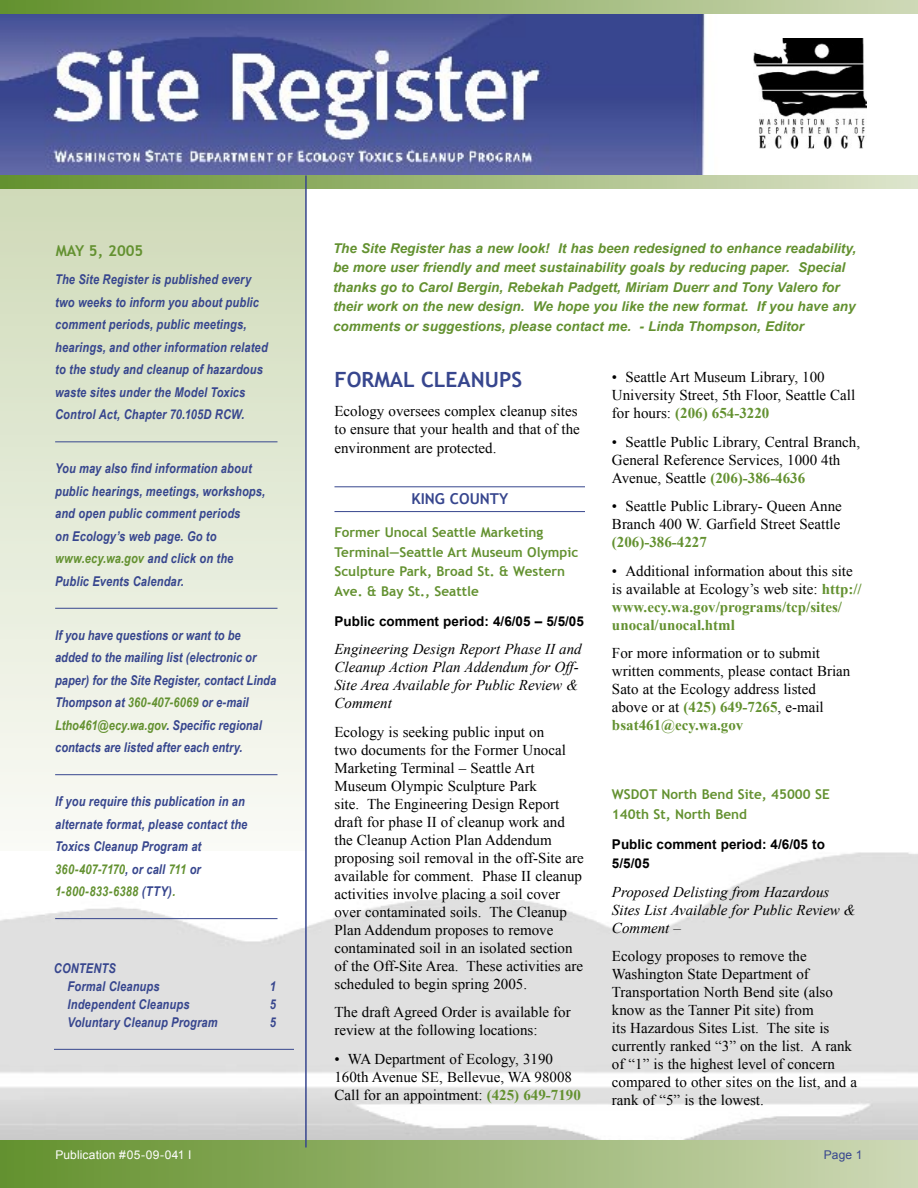
<style>
.page{position:relative;width:918px;height:1188px;background:#fff}
.page>*{position:absolute;margin:0;border:0;box-sizing:border-box;transform-origin:0 0}
.HEADERS{font:700 21px "Trebuchet MS";color:#37468e}
.BODY_COPY{font:15px/18px "Times New Roman";color:#000}
.Bullets{font:15px/18px "Times New Roman";color:#000}
.BODY_COPY-2{font:italic 15px/18px "Times New Roman";color:#000}
.County_Subhead{font:700 15px "Trebuchet MS";color:#37468e}
.Publication_DATE{font:700 15px "Trebuchet MS";color:#639130}
.TEST_SIDE_BAR_LEAD{font:italic 700 13.5px/22.5px "Arial Narrow";letter-spacing:.01em;color:#37468e}
.t1{font:italic 700 13.5px/19.5px "Arial";color:#639130}
.County_Name_Add_BLUE{font:700 13.5px/19.5px "Trebuchet MS";color:#639130}
.Public_Comment{font:700 13.5px/19.5px "Arial";color:#000}
.PUB___Pg__s{font:12px "Arial";letter-spacing:.01em;color:#fff}
.PUB___Pg__s-2{font:12px "Arial";color:#37468e}
.s1{color:#639130}
.s2{font-weight:700;color:#639130}
</style>
<div class="page">
<img style="left:0;top:14px;width:918px;height:162px">
<svg style="left:0;top:189px;width:305px;height:642px;background:#e3e9d6"></svg>
<img style="left:0;top:852px;width:918px;height:289px">
<div style="left:0;top:1141px;width:918px;height:47px;background:linear-gradient(to right,#62902c,#cdd8b5)"></div>
<svg style="left:0;top:176px;width:918px;height:13px;background:#9fb97a"></svg>
<svg style="left:0;top:0;width:918px;height:14px;background:#97b370"></svg>
<img style="left:754px;top:39px;width:112px;height:110px">
<hr style="left:305px;top:176px;width:2px;height:972px;background:#37468e">
<hr style="left:334px;top:486px;width:251px;height:1px;background:#37468e">
<hr style="left:334px;top:511px;width:251px;height:1px;background:#37468e">
<hr style="left:55px;top:441px;width:222px;height:1px;background:#37468e">
<hr style="left:55px;top:608px;width:222px;height:1px;background:#37468e">
<hr style="left:55px;top:774px;width:222px;height:1px;background:#37468e">
<hr style="left:55px;top:918px;width:222px;height:1px;background:#37468e">
<hr style="left:54px;top:1049px;width:240px;height:1px;background:#37468e">
<p class="Publication_DATE" style="left:56px;top:241px;width:89px">MAY 5, 2005</p>
<p class="TEST_SIDE_BAR_LEAD" style="left:55px;top:268px;width:214px">The Site Register is published every two weeks to inform you about public comment periods, public meetings, hearings, and other information related to the study and cleanup of hazardous waste sites under the Model Toxics Control Act, Chapter 70.105D RCW.</p>
<p class="TEST_SIDE_BAR_LEAD" style="left:55px;top:457px;width:212px">You may also find information about public hearings, meetings, workshops, and open public comment periods<br>on Ecology’s web page. Go to <span class="s1">www.ecy.wa.gov</span> and click on the<br>Public Events Calendar.</p>
<p class="TEST_SIDE_BAR_LEAD" style="left:55px;top:623px;width:223px">If you have questions or want to be added to the mailing list (electronic or paper) for the Site Register, contact Linda Thompson at <span class="s1">360-407-6069</span> or e-mail <span class="s1">Ltho461@ecy.wa.gov</span>. Specific regional contacts are listed after each entry.</p>
<p class="TEST_SIDE_BAR_LEAD" style="left:55px;top:789px;width:194px">If you require this publication in an alternate format, please contact the<br>Toxics Cleanup Program at<br><span class="s1">360-407-7170</span>, or call <span class="s1">711</span> or<br><span class="s1">1-800-833-6388</span> (TTY)<span class="s1">.</span></p>
<p class="TEST_SIDE_BAR_LEAD" style="left:67px;top:958px;width:94px;line-height:18px;text-indent:-14px">CONTENTS<br>Formal Cleanups</p>
<p class="TEST_SIDE_BAR_LEAD" style="left:270px;top:974px;width:8px">1</p>
<p class="TEST_SIDE_BAR_LEAD" style="left:67px;top:992px;width:124px">Independent Cleanups</p>
<p class="TEST_SIDE_BAR_LEAD" style="left:270px;top:992px;width:8px">5</p>
<p class="TEST_SIDE_BAR_LEAD" style="left:67px;top:1010px;width:152px">Voluntary Cleanup Program</p>
<p class="TEST_SIDE_BAR_LEAD" style="left:270px;top:1010px;width:8px">5</p>
<p class="t1" style="left:333px;top:239px;width:525px">The Site Register has a new look! It has been redesigned to enhance readability, be more user friendly and meet sustainability goals by reducing paper. Special thanks go to Carol Bergin, Rebekah Padgett, Miriam Duerr and Tony Valero for their work on the new design. We hope you like the new format. If you have any comments or suggestions, please contact me. - Linda Thompson, Editor</p>
<p class="HEADERS" style="left:334px;top:367px;width:189px">FORMAL CLEANUPS</p>
<p class="BODY_COPY" style="left:334px;top:402px;width:247px">Ecology oversees complex cleanup sites to ensure that your health and that of the</p>
<p class="BODY_COPY" style="left:334px;top:439px;width:163px">environment are protected.</p>
<p class="County_Subhead" style="left:412px;top:490px;width:98px">KING COUNTY</p>
<p class="County_Name_Add_BLUE" style="left:334px;top:523px;width:245px">Former Unocal Seattle Marketing<br>Terminal—Seattle Art Museum Olympic<br>Sculpture Park, Broad St. &amp; Western<br>Ave. &amp; Bay St., Seattle</p>
<p class="Public_Comment" style="left:334px;top:612px;width:251px">Public comment period: 4/6/05 – 5/5/05</p>
<p class="BODY_COPY-2" style="left:334px;top:640px;width:249px">Engineering Design Report Phase II and<br>Cleanup Action Plan Addendum for Off-<br>Site Area Available for Public Review &amp;<br>Comment</p>
<p class="BODY_COPY" style="left:334px;top:722px;width:251px">Ecology is seeking public input on<br>two documents for the Former Unocal Marketing Terminal – Seattle Art Museum Olympic Sculpture Park<br>site. The Engineering Design Report draft for phase II of cleanup work and the Cleanup Action Plan Addendum proposing soil removal in the off-Site are available for comment. Phase II cleanup activities involve placing a soil cover over contaminated soils. The Cleanup Plan Addendum proposes to remove contaminated soil in an isolated section of the Off-Site Area. These activities are scheduled to begin spring 2005.</p>
<p class="BODY_COPY" style="left:334px;top:1003px;width:238px">The draft Agreed Order is available for review at the following locations:</p>
<p class="Bullets" style="left:334px;top:1049px;width:248px">• WA Department of Ecology, 3190<br>160th Avenue SE, Bellevue, WA 98008<br>Call for an appointment: <span class="s2">(425) 649-7190</span></p>
<p class="Bullets" style="left:612px;top:368px;width:245px">• Seattle Art Museum Library, 100<br>University Street, 5th Floor, Seattle Call for hours: <span class="s2">(206) 654-3220</span></p>
<p class="Bullets" style="left:612px;top:433px;width:250px">• Seattle Public Library, Central Branch,<br>General Reference Services, 1000 4th<br>Avenue, Seattle <span class="s2">(206)-386-4636</span></p>
<p class="Bullets" style="left:612px;top:497px;width:231px;text-align:justify">• Seattle Public Library- Queen Anne Branch 400 W. Garfield Street Seattle <span class="s2">(206)-386-4227</span></p>
<p class="Bullets" style="left:612px;top:562px;width:251px">• Additional information about this site is available at Ecology’s web site: <span class="s2">http:// www.ecy.wa.gov/programs/tcp/sites/ unocal/unocal.html</span></p>
<p class="BODY_COPY" style="left:612px;top:644px;width:240px">For more information or to submit written comments, please contact Brian<br>Sato at the Ecology address listed above or at <span class="s2">(425) 649-7265</span>, e-mail <span class="s2">bsat461@ecy.wa.gov</span></p>
<p class="County_Name_Add_BLUE" style="left:612px;top:785px;width:219px">WSDOT North Bend Site, 45000 SE<br>140th St, North Bend</p>
<p class="Public_Comment" style="left:612px;top:835px;width:215px">Public comment period: 4/6/05 to<br>5/5/05</p>
<p class="BODY_COPY-2" style="left:612px;top:883px;width:245px">Proposed Delisting from Hazardous<br>Sites List Available for Public Review &amp;<br>Comment –</p>
<p class="BODY_COPY" style="left:612px;top:947px;width:247px">Ecology proposes to remove the Washington State Department of Transportation North Bend site (also know as the Tanner Pit site) from<br>its Hazardous Sites List. The site is currently ranked “3” on the list. A rank of “1” is the highest level of concern compared to other sites on the list, and a rank of “5” is the lowest.</p>
<p class="PUB___Pg__s" style="left:56px;top:1147px;width:138px">Publication #05-09-041 I</p>
<p class="PUB___Pg__s-2" style="left:824px;top:1147px;width:40px">Page 1</p>
</div>
